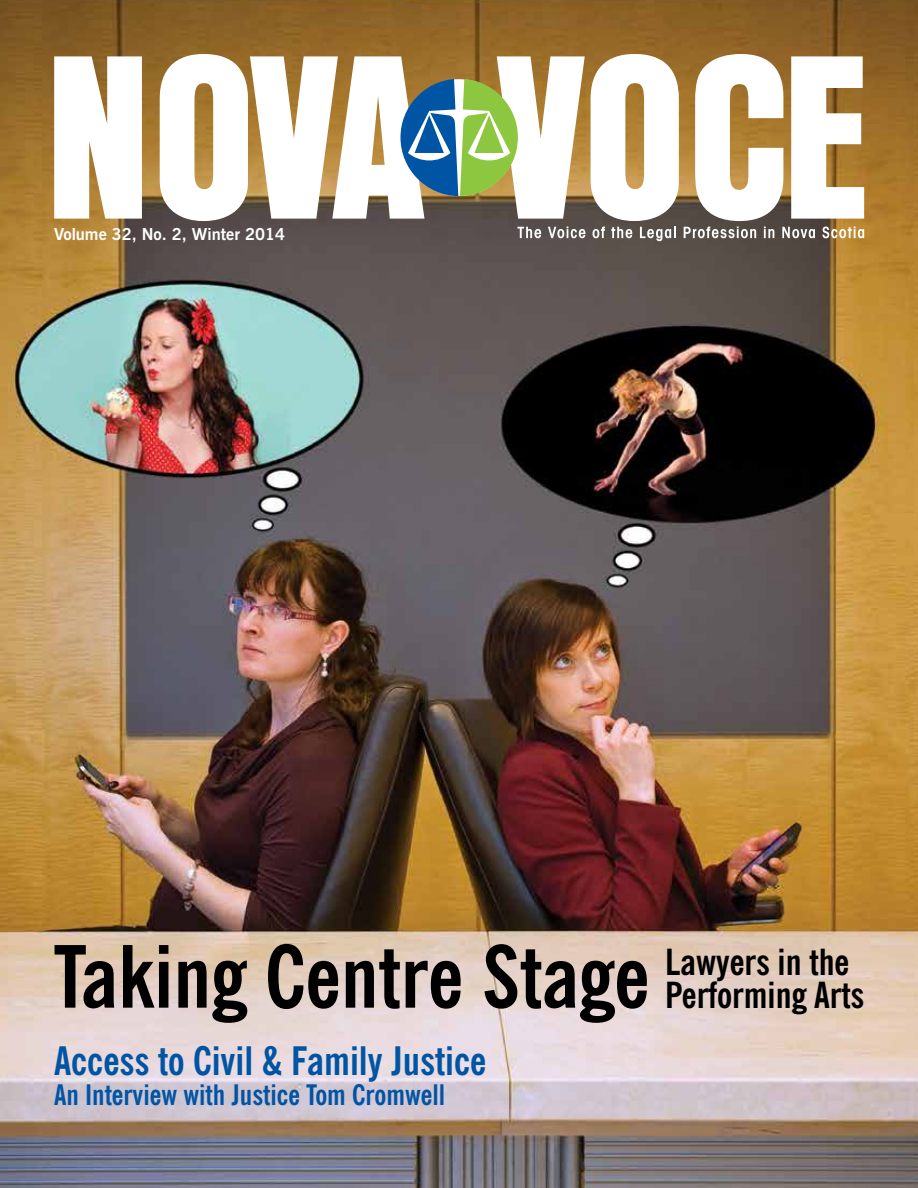
<style>
.page{position:relative;width:918px;height:1188px;background:#fff}
.page>*{position:absolute;margin:0;border:0;box-sizing:border-box;transform-origin:0 0}
.t1{font:243.15px "Anzeigen Gro D";letter-spacing:-.015em;color:#fff}
.t2{font:700 condensed 85.65px "News Gothic BT";color:#000}
.t3{font:700 condensed 39.3px "News Gothic BT";color:#0054a4}
.t4{font:700 condensed 36px/33px "News Gothic BT";color:#000}
.t5{font:700 condensed 28.35px "News Gothic BT";color:#0054a4}
.t6{font:700 16.5px "News Gothic BT";color:#fff}
</style>
<div class="page">
<img style="left:0;top:0;width:918px;height:1188px">
<svg style="left:400px;top:79px;width:118px;height:117px;background:#7a9d7b"></svg>
<svg style="left:518px;top:227px;width:23px;height:11px"></svg>
<svg style="left:548px;top:227px;width:37px;height:11px"></svg>
<svg style="left:593px;top:227px;width:12px;height:11px"></svg>
<svg style="left:611px;top:227px;width:21px;height:11px"></svg>
<svg style="left:640px;top:227px;width:36px;height:14px"></svg>
<svg style="left:684px;top:227px;width:72px;height:11px"></svg>
<svg style="left:764px;top:227px;width:10px;height:11px"></svg>
<svg style="left:782px;top:227px;width:33px;height:11px"></svg>
<svg style="left:822px;top:227px;width:42px;height:11px"></svg>
<h1 class="t1" style="left:44px;top:11px;width:826px">NOVA VOCE</h1>
<p class="t6" style="left:54px;top:224px;width:233px">Volume 32, No. 2, Winter 2014</p>
<h2 class="t2" style="left:53px;top:924px;width:598px">Taking Centre Stage</h2>
<p class="t4" style="left:665px;top:945px;width:201px">Lawyers in the<br>Performing Arts</p>
<h3 class="t3" style="left:54px;top:1037px;width:434px">Access to Civil &amp; Family Justice</h3>
<p class="t5" style="left:54px;top:1077px;width:393px">An Interview with Justice Tom Cromwell</p>
</div>
